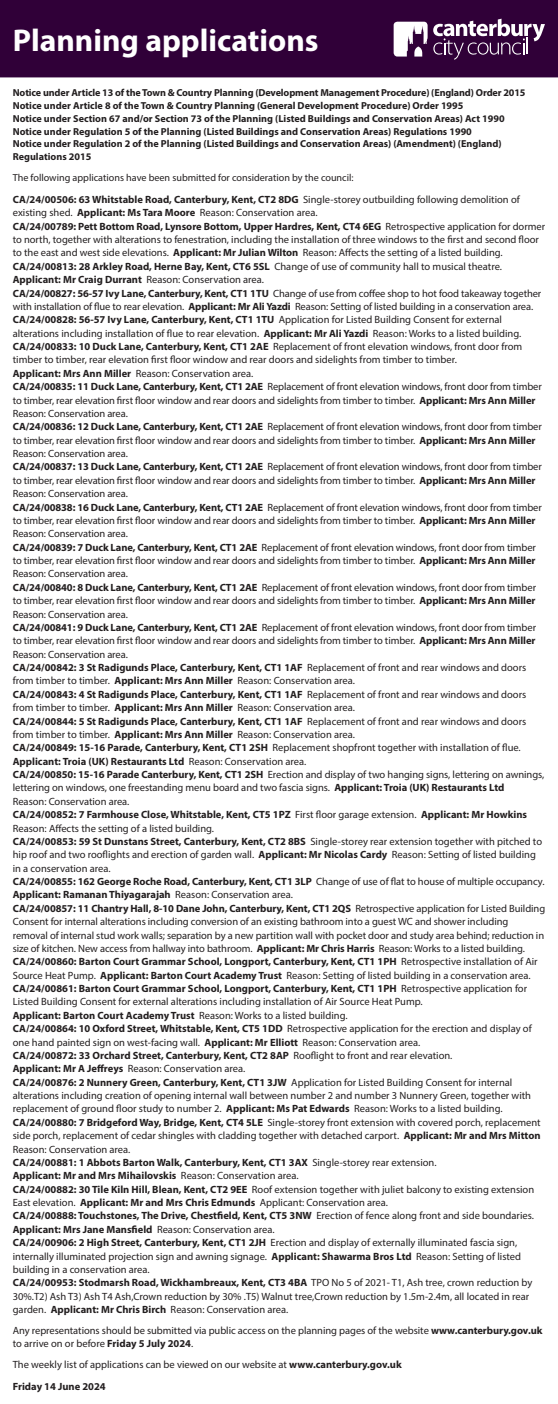
<style>
.page{position:relative;width:558px;height:1404px;background:#fff}
.page>*{position:absolute;margin:0;border:0;box-sizing:border-box;transform-origin:0 0}
.t1{font:700 31.5px "Myriad Pro";color:#fff}
.t2{font:10.5px/13.4px "Myriad Pro";letter-spacing:-.005em;color:#231f20}
.t3{font:700 10.5px "Myriad Pro";color:#231f20}
.t4{font:700 10.2px/12.8px "Myriad Pro";color:#231f20}
.t5{font:10.2px "Myriad Pro";color:#231f20}
.s1{font-weight:700}
</style>
<div class="page">
<div style="left:1px;top:1px;width:555px;height:76px;background:#300038"></div>
<div style="left:0;top:0;width:557px;height:77px;border:2px solid #300038"></div>
<svg style="left:393px;top:19px;width:151px;height:41px"></svg>
<p class="t1" style="left:13px;top:20px;width:307px">Planning applications</p>
<p class="t4" style="left:13px;top:86px;width:513px">Notice under Article 13 of the Town &amp; Country Planning (Development Management Procedure) (England) Order 2015<br>Notice under Article 8 of the Town &amp; Country Planning (General Development Procedure) Order 1995<br>Notice under Section 67 and/or Section 73 of the Planning (Listed Buildings and Conservation Areas) Act 1990<br>Notice under Regulation 5 of the Planning (Listed Buildings and Conservation Areas) Regulations 1990<br>Notice under Regulation 2 of the Planning (Listed Buildings and Conservation Areas) (Amendment) (England)<br>Regulations 2015</p>
<p class="t5" style="left:13px;top:171px;width:342px">The following applications have been submitted for consideration by the council:</p>
<p class="t2" style="left:13px;top:192px;width:533px"><span class="s1">CA/24/00506: 63 Whitstable Road, Canterbury, Kent, CT2 8DG</span> Single-storey outbuilding following demolition of existing shed. <span class="s1">Applicant: Ms Tara Moore</span> Reason: Conservation area.<br><span class="s1">CA/24/00789: Pett Bottom Road, Lynsore Bottom, Upper Hardres, Kent, CT4 6EG</span> Retrospective application for dormer to north, together with alterations to fenestration, including the installation of three windows to the frst and second foor to the east and west side elevations. <span class="s1">Applicant: Mr Julian Wilton</span> Reason: Afects the setting of a listed building.<br><span class="s1">CA/24/00813: 28 Arkley Road, Herne Bay, Kent, CT6 5SL</span> Change of use of community hall to musical theatre.<br><span class="s1">Applicant: Mr Craig Durrant</span> Reason: Conservation area.<br><span class="s1">CA/24/00827: 56-57 Ivy Lane, Canterbury, Kent, CT1 1TU</span> Change of use from cofee shop to hot food takeaway together with installation of fue to rear elevation. <span class="s1">Applicant: Mr Ali Yazdi</span> Reason: Setting of listed building in a conservation area.<br><span class="s1">CA/24/00828: 56-57 Ivy Lane, Canterbury, Kent, CT1 1TU</span> Application for Listed Building Consent for external alterations including installation of fue to rear elevation. <span class="s1">Applicant: Mr Ali Yazdi</span> Reason: Works to a listed building.<br><span class="s1">CA/24/00833: 10 Duck Lane, Canterbury, Kent, CT1 2AE</span> Replacement of front elevation windows, front door from timber to timber, rear elevation frst foor window and rear doors and sidelights from timber to timber.<br><span class="s1">Applicant: Mrs Ann Miller</span> Reason: Conservation area.<br><span class="s1">CA/24/00835: 11 Duck Lane, Canterbury, Kent, CT1 2AE</span> Replacement of front elevation windows, front door from timber to timber, rear elevation frst foor window and rear doors and sidelights from timber to timber. <span class="s1">Applicant: Mrs Ann Miller </span>Reason: Conservation area.<br><span class="s1">CA/24/00836: 12 Duck Lane, Canterbury, Kent, CT1 2AE</span> Replacement of front elevation windows, front door from timber to timber, rear elevation frst foor window and rear doors and sidelights from timber to timber. <span class="s1">Applicant: Mrs Ann Miller </span>Reason: Conservation area.<br><span class="s1">CA/24/00837: 13 Duck Lane, Canterbury, Kent, CT1 2AE</span> Replacement of front elevation windows, front door from timber to timber, rear elevation frst foor window and rear doors and sidelights from timber to timber. <span class="s1">Applicant: Mrs Ann Miller </span>Reason: Conservation area.<br><span class="s1">CA/24/00838: 16 Duck Lane, Canterbury, Kent, CT1 2AE</span> Replacement of front elevation windows, front door from timber to timber, rear elevation frst foor window and rear doors and sidelights from timber to timber. <span class="s1">Applicant: Mrs Ann Miller </span>Reason: Conservation area.<br><span class="s1">CA/24/00839: 7 Duck Lane, Canterbury, Kent, CT1 2AE</span> Replacement of front elevation windows, front door from timber to timber, rear elevation frst foor window and rear doors and sidelights from timber to timber. <span class="s1">Applicant: Mrs Ann Miller </span>Reason: Conservation area.<br><span class="s1">CA/24/00840: 8 Duck Lane, Canterbury, Kent, CT1 2AE</span> Replacement of front elevation windows, front door from timber to timber, rear elevation frst foor window and rear doors and sidelights from timber to timber. <span class="s1">Applicant: Mrs Ann Miller </span>Reason: Conservation area.<br><span class="s1">CA/24/00841: 9 Duck Lane, Canterbury, Kent, CT1 2AE</span> Replacement of front elevation windows, front door from timber to timber, rear elevation frst foor window and rear doors and sidelights from timber to timber. <span class="s1">Applicant: Mrs Ann Miller </span>Reason: Conservation area.<br><span class="s1">CA/24/00842: 3 St Radigunds Place, Canterbury, Kent, CT1 1AF</span> Replacement of front and rear windows and doors from timber to timber. <span class="s1">Applicant: Mrs Ann Miller</span> Reason: Conservation area.<br><span class="s1">CA/24/00843: 4 St Radigunds Place, Canterbury, Kent, CT1 1AF</span> Replacement of front and rear windows and doors from timber to timber. <span class="s1">Applicant: Mrs Ann Miller</span> Reason: Conservation area.<br><span class="s1">CA/24/00844: 5 St Radigunds Place, Canterbury, Kent, CT1 1AF</span> Replacement of front and rear windows and doors from timber to timber. <span class="s1">Applicant: Mrs Ann Miller</span> Reason: Conservation area.<br><span class="s1">CA/24/00849: 15-16 Parade, Canterbury, Kent, CT1 2SH</span> Replacement shopfront together with installation of fue.<br><span class="s1">Applicant: Troia (UK) Restaurants Ltd</span> Reason: Conservation area.<br><span class="s1">CA/24/00850: 15-16 Parade Canterbury, Kent, CT1 2SH</span> Erection and display of two hanging signs, lettering on awnings, lettering on windows, one freestanding menu board and two fascia signs. <span class="s1">Applicant: Troia (UK) Restaurants Ltd<br></span>Reason: Conservation area.<br><span class="s1">CA/24/00852: 7 Farmhouse Close, Whitstable, Kent, CT5 1PZ</span> First foor garage extension. <span class="s1">Applicant: Mr Howkins </span>Reason: Afects the setting of a listed building.<br><span class="s1">CA/24/00853: 59 St Dunstans Street, Canterbury, Kent, CT2 8BS</span> Single-storey rear extension together with pitched to hip roof and two roofights and erection of garden wall. <span class="s1">Applicant: Mr Nicolas Cardy</span> Reason: Setting of listed building in a conservation area.<br><span class="s1">CA/24/00855: 162 George Roche Road, Canterbury, Kent, CT1 3LP</span> Change of use of fat to house of multiple occupancy.<br><span class="s1">Applicant: Ramanan Thiyagarajah</span> Reason: Conservation area.<br><span class="s1">CA/24/00857: 11 Chantry Hall, 8-10 Dane John, Canterbury, Kent, CT1 2QS</span> Retrospective application for Listed Building Consent for internal alterations including conversion of an existing bathroom into a guest WC and shower including removal of internal stud work walls; separation by a new partition wall with pocket door and study area behind; reduction in size of kitchen. New access from hallway into bathroom. <span class="s1">Applicant: Mr Chris Harris</span> Reason: Works to a listed building.<br><span class="s1">CA/24/00860: Barton Court Grammar School, Longport, Canterbury, Kent, CT1 1PH</span> Retrospective installation of Air Source Heat Pump. <span class="s1">Applicant: Barton Court Academy Trust</span> Reason: Setting of listed building in a conservation area.<br><span class="s1">CA/24/00861: Barton Court Grammar School, Longport, Canterbury, Kent, CT1 1PH</span> Retrospective application for Listed Building Consent for external alterations including installation of Air Source Heat Pump.<br><span class="s1">Applicant: Barton Court Academy Trust</span> Reason: Works to a listed building.<br><span class="s1">CA/24/00864: 10 Oxford Street, Whitstable, Kent, CT5 1DD</span> Retrospective application for the erection and display of one hand painted sign on west-facing wall. <span class="s1">Applicant: Mr Elliott</span> Reason: Conservation area.<br><span class="s1">CA/24/00872: 33 Orchard Street, Canterbury, Kent, CT2 8AP</span> Roofight to front and rear elevation.<br><span class="s1">Applicant: Mr A Jefreys</span> Reason: Conservation area.<br><span class="s1">CA/24/00876: 2 Nunnery Green, Canterbury, Kent, CT1 3JW</span> Application for Listed Building Consent for internal alterations including creation of opening internal wall between number 2 and number 3 Nunnery Green, together with replacement of ground foor study to number 2. <span class="s1">Applicant: Ms Pat Edwards</span> Reason: Works to a listed building.<br><span class="s1">CA/24/00880: 7 Bridgeford Way, Bridge, Kent, CT4 5LE</span> Single-storey front extension with covered porch, replacement side porch, replacement of cedar shingles with cladding together with detached carport. <span class="s1">Applicant: Mr and Mrs Mitton </span>Reason: Conservation area.<br><span class="s1">CA/24/00881: 1 Abbots Barton Walk, Canterbury, Kent, CT1 3AX</span> Single-storey rear extension.<br><span class="s1">Applicant: Mr and Mrs Mihailovskis</span> Reason: Conservation area.<br><span class="s1">CA/24/00882: 30 Tile Kiln Hill, Blean, Kent, CT2 9EE</span> Roof extension together with juliet balcony to existing extension East elevation. <span class="s1">Applicant: Mr and Mrs Chris Edmunds</span> Applicant: Conservation area.<br><span class="s1">CA/24/00888: Touchstones, The Drive, Chestfeld, Kent, CT5 3NW</span> Erection of fence along front and side boundaries.<br><span class="s1">Applicant: Mrs Jane Mansfeld</span> Reason: Conservation area.<br><span class="s1">CA/24/00906: 2 High Street, Canterbury, Kent, CT1 2JH</span> Erection and display of externally illuminated fascia sign, internally illuminated projection sign and awning signage. <span class="s1">Applicant: Shawarma Bros Ltd</span> Reason: Setting of listed building in a conservation area.<br><span class="s1">CA/24/00953: Stodmarsh Road, Wickhambreaux, Kent, CT3 4BA</span> TPO No 5 of 2021- T1, Ash tree, crown reduction by 30%.T2) Ash T3) Ash T4 Ash,Crown reduction by 30% .T5) Walnut tree,Crown reduction by 1.5m-2.4m, all located in rear garden. <span class="s1">Applicant: Mr Chris Birch</span> Reason: Conservation area.</p>
<p class="t2" style="left:13px;top:1323px;width:530px;line-height:12.8px">Any representations should be submitted via public access on the planning pages of the website <span class="s1">www.canterbury.gov.uk </span>to arrive on or before <span class="s1">Friday 5 July 2024</span>.</p>
<p class="t2" style="left:13px;top:1357px;width:390px">The weekly list of applications can be viewed on our website at <span class="s1">www.canterbury.gov.uk</span></p>
<p class="t3" style="left:13px;top:1378px;width:94px">Friday 14 June 2024</p>
</div>
